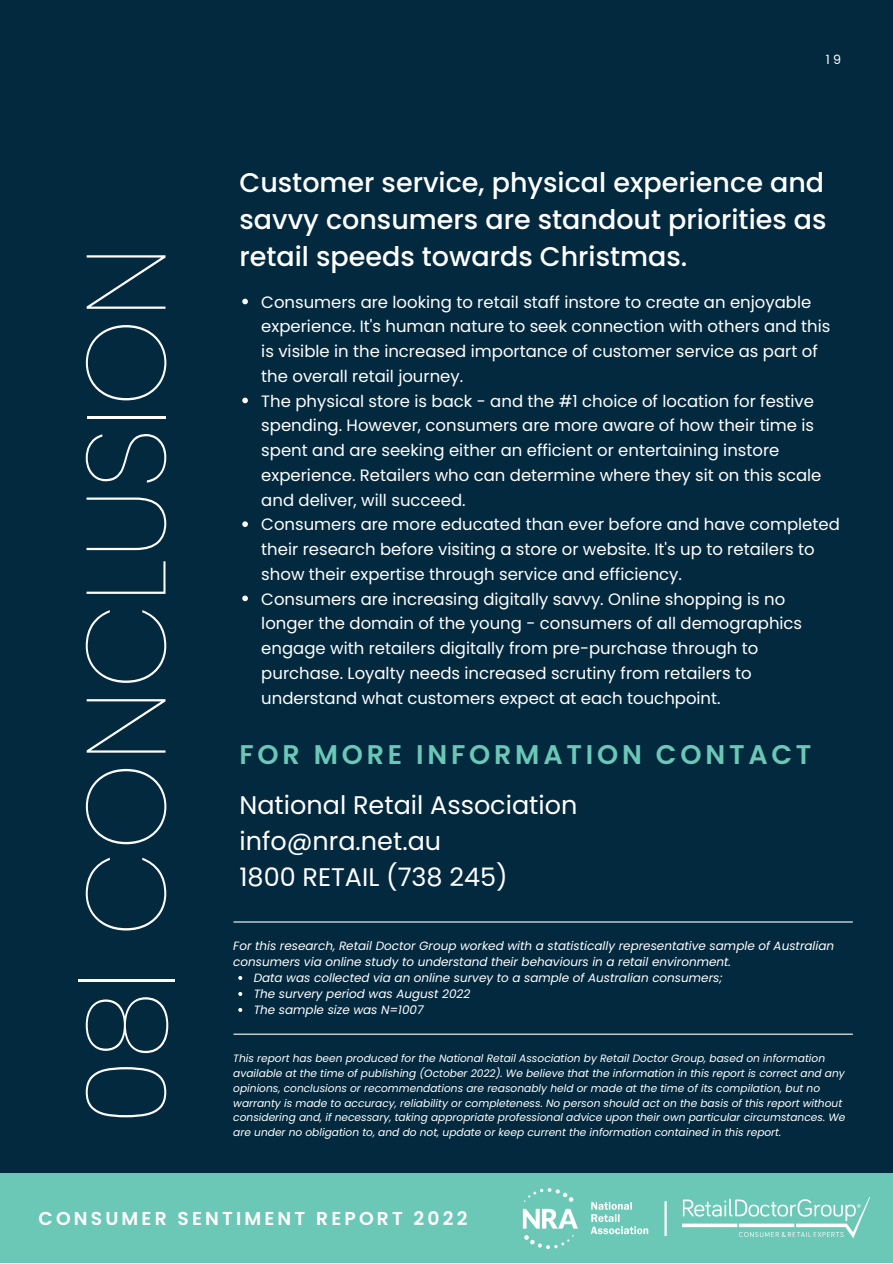
<style>
.page{position:relative;width:893px;height:1264px;background:#fff}
.page>*{position:absolute;margin:0;border:0;box-sizing:border-box;transform-origin:0 0}
.t1{font:100 112.05px "Poppins";color:#fff}
.t2{font:500 27px/37px "Poppins";color:#fff;text-align:justify}
.t3{font:600 27px "Poppins";letter-spacing:.14em;color:#6bc7b6}
.t4{font:25.5px/36px "Poppins";color:#fff}
.t5{font:600 18.75px "Poppins";letter-spacing:.17em;color:#fff}
.t6{font:16.5px/24.8px "Poppins";color:#fff}
.t7{font:12.75px "Poppins";color:#fff}
.t8{font:italic 12px/16px "Poppins";color:#fff}
.t9{font:italic 10.65px/14.9px "Poppins";color:#fff}
</style>
<div class="page">
<div style="left:0;top:0;width:892px;height:1262px;background:#03293f"></div>
<svg style="left:242px;top:299px;width:6px;height:5px"></svg>
<svg style="left:242px;top:397px;width:6px;height:6px"></svg>
<svg style="left:242px;top:521px;width:6px;height:6px"></svg>
<svg style="left:242px;top:595px;width:6px;height:6px"></svg>
<hr style="left:234px;top:1033px;width:618px;height:1px;background:#fff">
<hr style="left:234px;top:921px;width:618px;height:1px;background:#fff">
<div style="left:0;top:1173px;width:892px;height:89px;background:#6bc7b6"></div>
<img style="left:522px;top:1188px;width:126px;height:60px">
<img style="left:682px;top:1198px;width:187px;height:41px">
<hr style="left:664px;top:1201px;width:2px;height:34px;background:#fff">
<svg style="left:238px;top:976px;width:4px;height:3px"></svg>
<svg style="left:238px;top:992px;width:4px;height:3px"></svg>
<svg style="left:238px;top:1008px;width:4px;height:3px"></svg>
<h1 class="t1" style="left:48px;top:1125px;width:881px;rotate:-90deg">08| CONCLUSION</h1>
<p class="t7" style="left:825px;top:50px;width:17px">19</p>
<h2 class="t2" style="left:239px;top:164px;width:588px">Customer service, physical experience and savvy consumers are standout priorities as retail speeds towards Christmas.</h2>
<p class="t6" style="left:261px;top:289px;width:580px">Consumers are looking to retail staff instore to create an enjoyable experience. It's human nature to seek connection with others and this is visible in the increased importance of customer service as part of the overall retail journey.<br>The physical store is back - and the #1 choice of location for festive spending. However, consumers are more aware of how their time is spent and are seeking either an efficient or entertaining instore experience. Retailers who can determine where they sit on this scale and deliver, will succeed.<br>Consumers are more educated than ever before and have completed their research before visiting a store or website. It's up to retailers to show their expertise through service and efficiency.<br>Consumers are increasing digitally savvy. Online shopping is no longer the domain of the young - consumers of all demographics engage with retailers digitally from pre-purchase through to purchase. Loyalty needs increased scrutiny from retailers to understand what customers expect at each touchpoint.</p>
<h2 class="t3" style="left:239px;top:735px;width:573px">FOR MORE INFORMATION CONTACT</h2>
<h3 class="t4" style="left:239px;top:787px;width:339px">National Retail Association info@nra.net.au<br>1800 RETAIL (738 245)</h3>
<p class="t8" style="left:233px;top:937px;width:602px">For this research, Retail Doctor Group worked with a statistically representative sample of Australian consumers via online study to understand their behaviours in a retail environment.</p>
<p class="t8" style="left:254px;top:969px;width:470px">Data was collected via an online survey to a sample of Australian consumers;<br>The survery period was August 2022<br>The sample size was N=1007</p>
<p class="t9" style="left:233px;top:1050px;width:613px">This report has been produced for the National Retail Association by Retail Doctor Group, based on information available at the time of publishing (October 2022). We believe that the information in this report is correct and any opinions, conclusions or recommendations are reasonably held or made at the time of its compilation, but no warranty is made to accuracy, reliability or completeness. No person should act on the basis of this report without considering and, if necessary, taking appropriate professional advice upon their own particular circumstances. We</p>
<p class="t9" style="left:233px;top:1125px;width:549px">are under no obligation to, and do not, update or keep current the information contained in this report.</p>
<p class="t5" style="left:39px;top:1205px;width:430px">CONSUMER SENTIMENT REPORT 2022</p>
</div>
